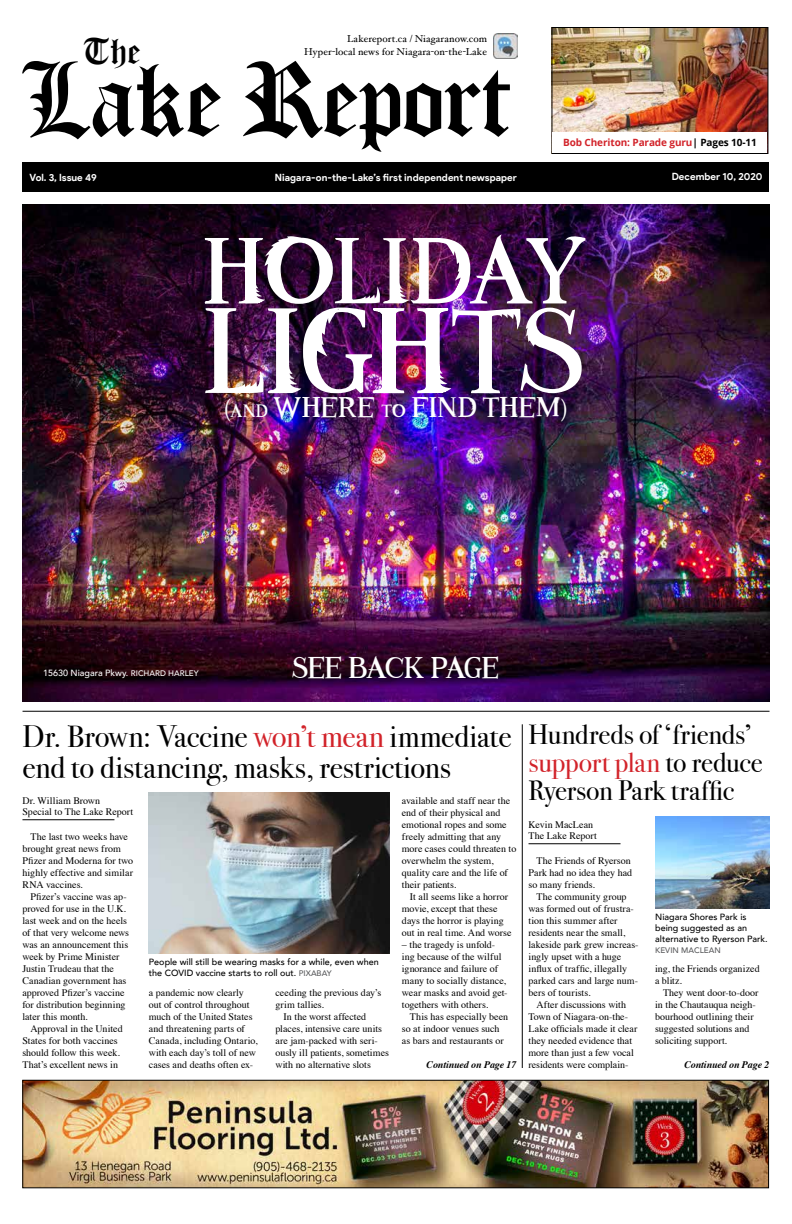
<style>
.page{position:relative;width:792px;height:1224px;background:#fff}
.page>*{position:absolute;margin:0;border:0;box-sizing:border-box;transform-origin:0 0}
.t1{font:115.3px "Old London Alternate";letter-spacing:-.01em;color:#000}
.t2{font:101.3px "Animales Fantastic";letter-spacing:-.015em;color:#fff}
.t3{font:78px "Animales Fantastic";letter-spacing:-.03em;color:#fff}
.t4{font:40.3px "Old London Alternate";color:#000}
.t5{font:31px/31px "Bodoni Svty Two ITCTT";color:#000}
.t6{font:28px/28px "Bodoni Svty Two ITCTT";letter-spacing:-.005em;color:#000}
.t7{font:25px "Animales Fantastic";letter-spacing:-.05em;color:#fff}
.t8{font:23.7px "Animales Fantastic";letter-spacing:.005em;color:#fff}
.t9{font:10px/12px "Times";color:#000}
.t10{font:700 10px "Product Sans";letter-spacing:.005em;color:#fff}
.t11{font:10px/13px "Hoefler Text";letter-spacing:.005em;color:#000;text-align:right}
.t12{font:italic 700 10px "Times";letter-spacing:-.01em;color:#000}
.t13{font:700 10px "Open Sans";letter-spacing:-.01em;color:#d2232a}
.t14{font:500 9px/11px "Avenir";color:#000}
.t15{font:500 9px "Avenir";color:#fff}
.t16{font:500 8px "Avenir";color:#58595b}
.s1{color:#000}
.s2{font-size:15px}
.s3{font-size:8px}
.s4{color:#d2232a}
.s5{font-size:8px;color:#58595b}
</style>
<div class="page">
<img style="left:24px;top:1082px;width:743px;height:104px">
<div style="left:22px;top:1080px;width:747px;height:108px;border:1px solid #000"></div>
<img style="left:493px;top:34px;width:24px;height:24px">
<div style="left:22px;top:162px;width:747px;height:30px;background:#000"></div>
<img style="left:553px;top:29px;width:213px;height:103px">
<div style="left:551px;top:27px;width:217px;height:127px;border:1px solid #000"></div>
<div style="left:553px;top:132px;width:214px;height:21px;background:#fff"></div>
<img style="left:22px;top:204px;width:747px;height:498px">
<hr style="left:22px;top:820px;width:92px;height:1px;background:#000">
<img style="left:149px;top:792px;width:241px;height:162px">
<img style="left:655px;top:816px;width:114px;height:93px">
<hr style="left:23px;top:711px;width:747px;height:1px;background:#000">
<hr style="left:522px;top:724px;width:1px;height:344px;background:#000">
<hr style="left:529px;top:844px;width:92px;height:1px;background:#000">
<p class="t11" style="left:304px;top:32px;width:184px">Lakereport.ca / Niagaranow.com<br>Hyper-local news for Niagara-on-the-Lake</p>
<h3 class="t4" style="left:84px;top:27px;width:59px">The</h3>
<h1 class="t1" style="left:23px;top:32px;width:492px">Lake Report</h1>
<p class="t13" style="left:563px;top:135px;width:195px">Bob Cheriton: Parade guru<span class="s1">| Pages 10-11</span></p>
<p class="t10" style="left:29px;top:171px;width:69px">Vol. 3, Issue 49</p>
<p class="t10" style="left:672px;top:170px;width:92px">December 10, 2020</p>
<p class="t10" style="left:275px;top:171px;width:244px">Niagara-on-the-Lake’s first independent newspaper</p>
<h3 class="t3" style="left:205px;top:233px;width:384px">HOLIDAY</h3>
<h2 class="t2" style="left:205px;top:302px;width:383px">LIGHTS</h2>
<h3 class="t8" style="left:223px;top:396px;width:348px">(<span class="s2">AND</span> WHERE <span class="s2">TO</span> FIND THEM)</h3>
<p class="t15" style="left:43px;top:665px;width:157px">15630 Niagara Pkwy. <span class="s3">RICHARD HARLEY</span></p>
<h3 class="t7" style="left:292px;top:655px;width:208px">SEE BACK PAGE</h3>
<h3 class="t6" style="left:529px;top:718px;width:236px">Hundreds of ‘friends’ <span class="s4">support plan</span> to reduce<br>Ryerson Park traffic</h3>
<p class="t9" style="left:529px;top:818px;width:70px;line-height:11px">Kevin MacLean<br>The Lake Report</p>
<p class="t9" style="left:529px;top:854px;width:105px;text-indent:8px">The Friends of Ryerson<br>Park had no idea they had so many friends.</p>
<p class="t9" style="left:529px;top:890px;width:112px;text-indent:8px">The community group was formed out of frustra&shy;tion this summer after residents near the small, lakeside park grew increas&shy;ingly upset with a huge influx of traffic, illegally parked cars and large num&shy;bers of tourists.</p>
<p class="t9" style="left:529px;top:998px;width:110px;text-indent:8px">After discussions with<br>Town of Niagara-on-the-<br>Lake officials made it clear they needed evidence that more than just a few vocal residents were complain-</p>
<h3 class="t5" style="left:22px;top:718px;width:491px">Dr. Brown: Vaccine <span class="s4">won’t mean</span> immediate end to distancing, masks, restrictions</h3>
<p class="t9" style="left:22px;top:794px;width:112px;line-height:11px">Dr. William Brown<br>Special to The Lake Report</p>
<p class="t9" style="left:22px;top:830px;width:112px;text-indent:8px">The last two weeks have brought great news from<br>Pfizer and Moderna for two highly effective and similar<br>RNA vaccines.</p>
<p class="t9" style="left:22px;top:890px;width:108px;text-indent:8px">Pfizer’s vaccine was ap&shy;proved for use in the U.K. last week and on the heels of that very welcome news was an announcement this week by Prime Minister<br>Justin Trudeau that the<br>Canadian government has approved Pfizer’s vaccine for distribution beginning later this month.</p>
<p class="t9" style="left:22px;top:1022px;width:102px;text-indent:8px">Approval in the United<br>States for both vaccines should follow this week.<br>That’s excellent news in</p>
<p class="t9" style="left:402px;top:794px;width:116px">available and staff near the end of their physical and emotional ropes and some freely admitting that any more cases could threaten to overwhelm the system, quality care and the life of their patients.</p>
<p class="t9" style="left:402px;top:890px;width:111px;text-indent:8px">It all seems like a horror movie, except that these days the horror is playing out in real time. And worse</p>
<p class="t9" style="left:402px;top:938px;width:107px">– the tragedy is unfold&shy;ing because of the wilful ignorance and failure of many to socially distance, wear masks and avoid get&shy;togethers with others.</p>
<p class="t9" style="left:402px;top:1010px;width:108px;text-indent:8px">This has especially been so at indoor venues such as bars and restaurants or</p>
<p class="t14" style="left:655px;top:911px;width:114px">Niagara Shores Park is being suggested as an alternative to Ryerson Park.</p>
<p class="t16" style="left:655px;top:943px;width:67px">KEVIN MACLEAN</p>
<p class="t14" style="left:149px;top:956px;width:231px">People will still be wearing masks for a while, even when the COVID vaccine starts to roll out. <span class="s5">PIXABAY</span></p>
<p class="t9" style="left:655px;top:962px;width:106px">ing, the Friends organized a blitz.</p>
<p class="t9" style="left:655px;top:986px;width:105px;text-indent:8px">They went door-to-door in the Chautauqua neigh&shy;bourhood outlining their suggested solutions and soliciting support.</p>
<p class="t9" style="left:149px;top:986px;width:110px">a pandemic now clearly out of control throughout much of the United States and threatening parts of<br>Canada, including Ontario, with each day’s toll of new cases and deaths often ex-</p>
<p class="t9" style="left:275px;top:986px;width:107px">ceeding the previous day’s</p>
<p class="t9" style="left:275px;top:998px;width:50px">grim tallies.</p>
<p class="t9" style="left:283px;top:1010px;width:84px">In the worst affected</p>
<p class="t9" style="left:275px;top:1022px;width:108px">places, intensive care units</p>
<p class="t9" style="left:275px;top:1034px;width:104px">are jam-packed with seri-</p>
<p class="t9" style="left:275px;top:1046px;width:115px">ously ill patients, sometimes</p>
<p class="t9" style="left:275px;top:1058px;width:97px">with no alternative slots</p>
<p class="t12" style="left:426px;top:1055px;width:92px">Continued on Page 17</p>
<p class="t12" style="left:684px;top:1055px;width:87px">Continued on Page 2</p>
</div>
